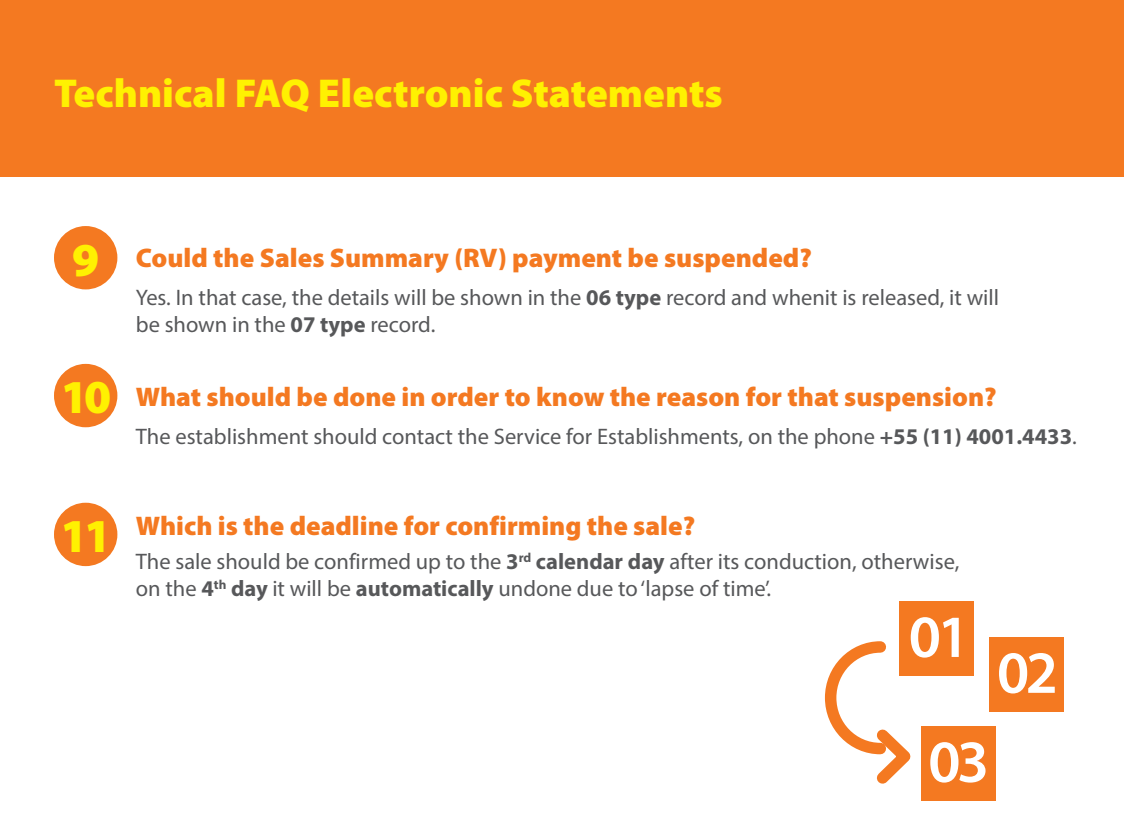
<style>
.page{position:relative;width:1125px;height:825px;background:#fff}
.page>*{position:absolute;margin:0;border:0;box-sizing:border-box;transform-origin:0 0}
.t1{font:900 47.4px "Myriad Pro";color:#fff101}
.t2{font:900 40.5px "Myriad Pro";color:#fff101}
.t3{font:900 27px "Myriad Pro";color:#f47921}
.t4{font:22.5px/27px "Myriad Pro";color:#57585a}
.s1{font-weight:700}
</style>
<div class="page">
<div style="left:0;top:0;width:1124px;height:176px;background:#f47921"></div>
<div style="left:54px;top:503px;width:63px;height:63px;background:#f47921;border-radius:50%"></div>
<div style="left:899px;top:601px;width:75px;height:75px;background:#f47921"></div>
<div style="left:989px;top:637px;width:75px;height:75px;background:#f47921"></div>
<svg style="left:999px;top:653px;width:56px;height:41px"></svg>
<div style="left:921px;top:726px;width:75px;height:75px;background:#f47921"></div>
<svg style="left:824px;top:617px;width:162px;height:167px"></svg>
<div style="left:54px;top:226px;width:63px;height:63px;background:#f47921;border-radius:50%"></div>
<div style="left:54px;top:364px;width:63px;height:63px;background:#f47921;border-radius:50%"></div>
<h2 class="t2" style="left:54px;top:70px;width:670px">Technical FAQ Electronic Statements</h2>
<h1 class="t1" style="left:72px;top:233px;width:29px">9</h1>
<h1 class="t1" style="left:61px;top:370px;width:52px">10</h1>
<p class="t3" style="left:136px;top:242px;width:678px">Could the Sales Summary (RV) payment be suspended?</p>
<p class="t4" style="left:136px;top:284px;width:865px">Yes. In that case, the details will be shown in the <span class="s1">06 type</span> record and whenit is released, it will be shown in the <span class="s1">07 type</span> record.</p>
<p class="t3" style="left:136px;top:381px;width:862px">What should be done in order to know the reason for that suspension?</p>
<p class="t4" style="left:136px;top:423px;width:942px">The establishment should contact the Service for Establishments, on the phone <span class="s1">+55 (11) 4001.4433</span>.</p>
<h1 class="t1" style="left:61px;top:509px;width:52px">11</h1>
<p class="t3" style="left:136px;top:511px;width:561px">Which is the deadline for confirming the sale?</p>
<p class="t4" style="left:136px;top:548px;width:825px">The sale should be confirmed up to the <span class="s1">3</span><sup>rd</sup> <span class="s1">calendar day</span> after its conduction, otherwise, on the <span class="s1">4</span><sup>th</sup> <span class="s1">day</span> it will be <span class="s1">automatically</span> undone due to ‘lapse of time’.</p>
</div>
